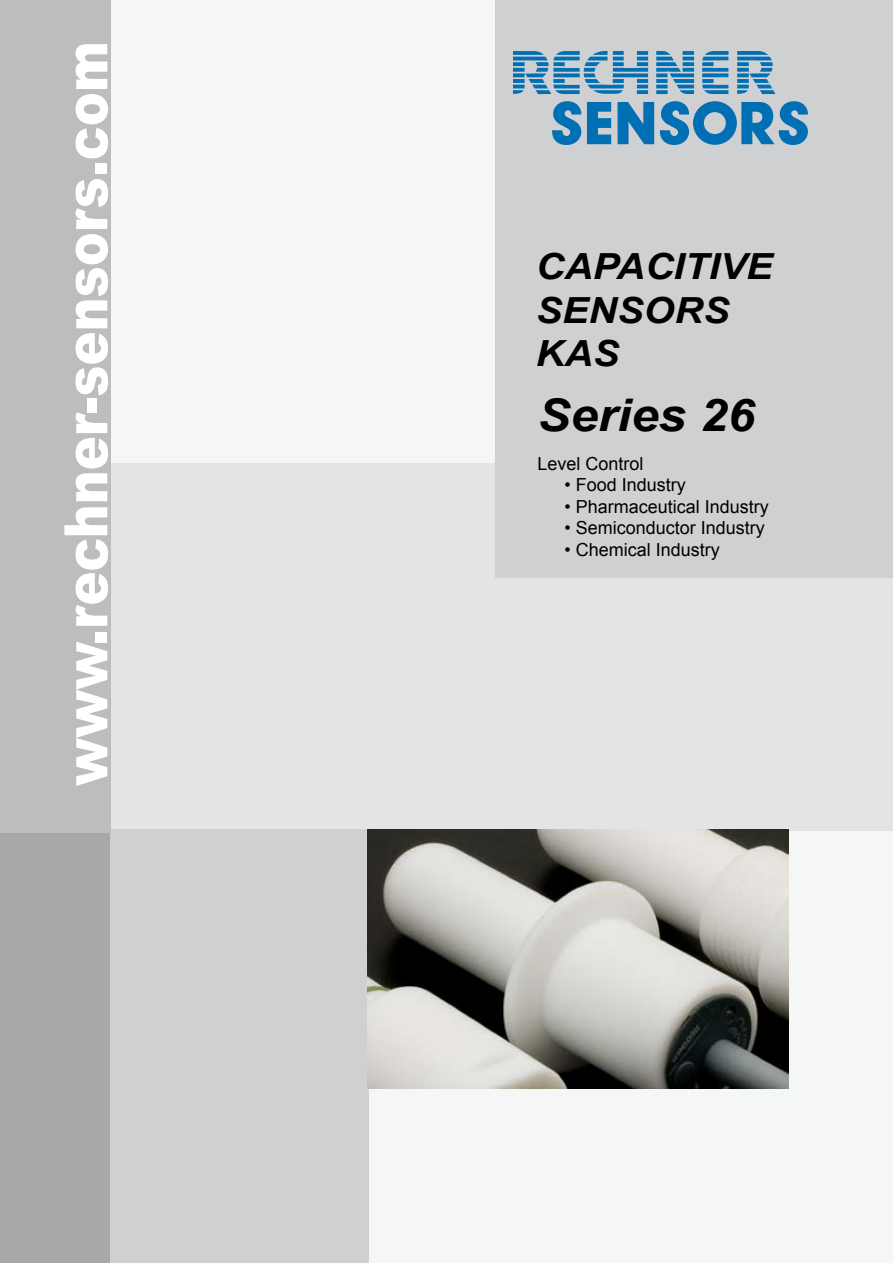
<style>
.page{position:relative;width:893px;height:1263px;background:#fff}
.page>*{position:absolute;margin:0;border:0;box-sizing:border-box;transform-origin:0 0}
.t1{font:900 60px "Arial";color:#fff;scale:.85 1}
.t2{font:italic 700 45px "Arial";color:#000;scale:1.1 1}
.t3{font:italic 700 36px/43.2px "Arial";color:#000;scale:1.1 1}
.t4{font:18px "Arial";color:#000}
</style>
<div class="page">
<div style="left:89px;top:0;width:804px;height:1263px;background:#f5f6f6"></div>
<div style="left:87px;top:463px;width:806px;height:368px;background:#e3e4e4"></div>
<div style="left:85px;top:829px;width:284px;height:434px;background:#cfd0d1"></div>
<div style="left:495px;top:0;width:398px;height:578px;background:#cfd0d1"></div>
<div style="left:0;top:829px;width:109px;height:434px;background:#a7a8aa"></div>
<div style="left:0;top:0;width:111px;height:833px;background:#bcbdbe"></div>
<svg style="left:513px;top:51px;width:295px;height:94px"></svg>
<img style="left:368px;top:829px;width:420px;height:260px">
<h1 class="t1" style="left:42px;top:786px;width:878px;rotate:-90deg">www.rechner-sensors.com</h1>
<h3 class="t3" style="left:536px;top:246px;width:217px">CAPACITIVE<br>SENSORS<br>KAS</h3>
<h2 class="t2" style="left:537px;top:386px;width:199px">Series 26</h2>
<p class="t4" style="left:537px;top:451px;width:108px">Level Control</p>
<p class="t4" style="left:564px;top:473px;width:123px">• Food Industry</p>
<p class="t4" style="left:564px;top:495px;width:206px">• Pharmaceutical Industry</p>
<p class="t4" style="left:564px;top:516px;width:202px">• Semiconductor Industry</p>
<p class="t4" style="left:564px;top:538px;width:157px">• Chemical Industry</p>
</div>
